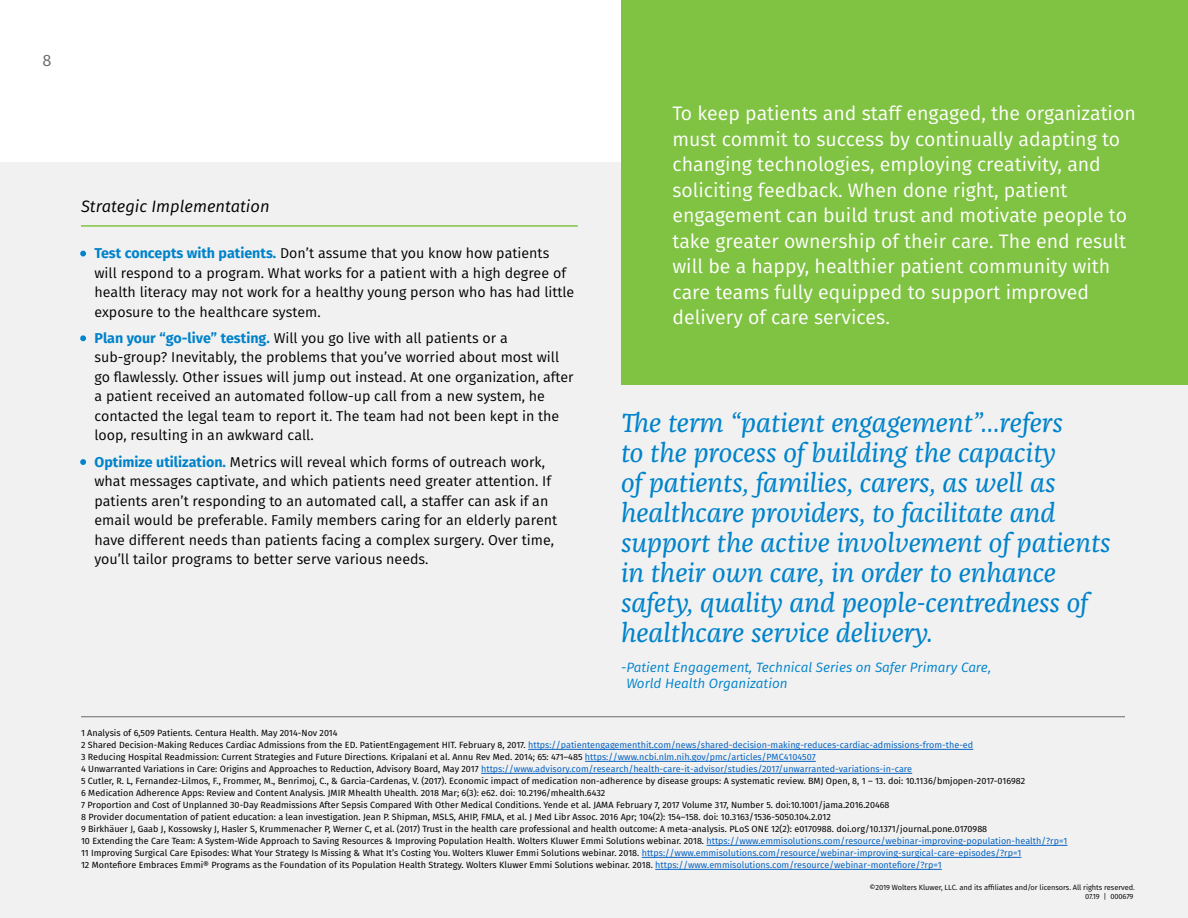
<style>
.page{position:relative;width:1188px;height:918px;background:#fff}
.page>*{position:absolute;margin:0;border:0;box-sizing:border-box;transform-origin:0 0}
.t1{font:italic 27px/30px "Franziska Pro";color:#0083ca}
.t2{font:19.5px/25.5px "Fira Sans";color:#fff}
.t3{font:italic 16.5px "Fira Sans";color:#000}
.t4{font:16.5px "Fira Sans";color:#696a6d}
.t5{font:14.25px/19.5px "Fira Sans";color:#000}
.t6{font:italic 13.5px/16.5px "Fira Sans";color:#0083ca}
.t7{font:9px/12px "Fira Sans";color:#000}
.t8{font:7.5px/9px "Fira Sans";letter-spacing:-.01em;color:#000;text-align:right}
.s1{font-size:13.5px;color:#0083ca}
.s2{font-weight:700;color:#0083ca}
.s3{color:#0563c1}
</style>
<div class="page">
<div style="left:0;top:162px;width:1188px;height:756px;background:#f1f1f2"></div>
<div style="left:621px;top:0;width:567px;height:384px;background:#80c342"></div>
<hr style="left:81px;top:225px;width:497px;height:2px;background:#80c342">
<svg style="left:80px;top:251px;width:6px;height:5px"></svg>
<svg style="left:80px;top:335px;width:6px;height:6px"></svg>
<svg style="left:80px;top:459px;width:6px;height:6px"></svg>
<hr style="left:528px;top:749px;width:445px;height:1px;background:#0563c1">
<hr style="left:585px;top:761px;width:231px;height:1px;background:#0563c1">
<hr style="left:481px;top:773px;width:431px;height:1px;background:#0563c1">
<hr style="left:707px;top:845px;width:361px;height:1px;background:#0563c1">
<hr style="left:642px;top:857px;width:379px;height:1px;background:#0563c1">
<hr style="left:655px;top:869px;width:287px;height:1px;background:#0563c1">
<hr style="left:81px;top:716px;width:1044px;height:1px;background:#696a6d">
<h3 class="t4" style="left:43px;top:48px;width:11px">8</h3>
<p class="t2" style="left:672px;top:100px;width:465px">To keep patients and staff engaged, the organization must commit to success by continually adapting to changing technologies, employing creativity, and soliciting feedback. When done right, patient engagement can build trust and motivate people to take greater ownership of their care. The end result will be a happy, healthier patient community with care teams fully equipped to support improved delivery of care services.</p>
<h3 class="t3" style="left:81px;top:194px;width:190px">Strategic Implementation</h3>
<p class="t5" style="left:94px;top:243px;width:481px;text-indent:-14px"><span class="s1">•</span> <span class="s2">Test concepts with patients.</span> Don’t assume that you know how patients will respond to a program. What works for a patient with a high degree of health literacy may not work for a healthy young person who has had little exposure to the healthcare system.</p>
<p class="t5" style="left:94px;top:328px;width:481px;text-indent:-14px"><span class="s1">•</span> <span class="s2">Plan your “go-live” testing.</span> Will you go live with all patients or a sub-group? Inevitably, the problems that you’ve worried about most will go flawlessly. Other issues will jump out instead. At one organization, after a patient received an automated follow-up call from a new system, he contacted the legal team to report it. The team had not been kept in the loop, resulting in an awkward call.</p>
<p class="t5" style="left:94px;top:452px;width:464px;text-indent:-14px"><span class="s1">•</span> <span class="s2">Optimize utilization.</span> Metrics will reveal which forms of outreach work, what messages captivate, and which patients need greater attention. If patients aren’t responding to an automated call, a staffer can ask if an email would be preferable. Family members caring for an elderly parent have different needs than patients facing a complex surgery. Over time, you’ll tailor programs to better serve various needs.</p>
<p class="t1" style="left:621px;top:408px;width:491px">The term “patient engagement”…refers<br>to the process of building the capacity<br>of patients, families, carers, as well as healthcare providers, to facilitate and support the active involvement of patients in their own care, in order to enhance safety, quality and people-centredness of healthcare service delivery.</p>
<h3 class="t6" style="left:626px;top:659px;width:366px;text-indent:-5px">-Patient Engagement, Technical Series on Safer Primary Care,<br>World Health Organization</h3>
<p class="t7" style="left:81px;top:727px;width:988px">1 Analysis of 6,509 Patients. Centura Health. May 2014-Nov 2014<br>2 Shared Decision-Making Reduces Cardiac Admissions from the ED. PatientEngagement HIT. February 8, 2017. <span class="s3">https://patientengagementhit.com/news/shared-decision-making-reduces-cardiac-admissions-from-the-ed<br></span>3 Reducing Hospital Readmission: Current Strategies and Future Directions. Kripalani et al. Annu Rev Med. 2014; 65: 471–485 <span class="s3">https://www.ncbi.nlm.nih.gov/pmc/articles/PMC4104507<br></span>4 Unwarranted Variations in Care: Origins and Approaches to Reduction, Advisory Board, May 2017 <span class="s3">https://www.advisory.com/research/health-care-it-advisor/studies/2017/unwarranted-variations-in-care<br></span>5 Cutler, R. L, Fernandez-Lilmos, F., Frommer, M., Benrimoj, C., &amp; Garcia-Cardenas, V. (2017). Economic impact of medication non-adherence by disease groups: A systematic review. BMJ Open, 8, 1 – 13. doi: 10.1136/bmjopen-2017-016982<br>6 Medication Adherence Apps: Review and Content Analysis. JMIR Mhealth Uhealth. 2018 Mar; 6(3): e62. doi: 10.2196/mhealth.6432<br>7 Proportion and Cost of Unplanned 30-Day Readmissions After Sepsis Compared With Other Medical Conditions. Yende et al. JAMA February 7, 2017 Volume 317, Number 5. doi:10.1001/jama.2016.20468<br>8 Provider documentation of patient education: a lean investigation. Jean P. Shipman, MSLS, AHIP, FMLA, et al. J Med Libr Assoc. 2016 Apr; 104(2): 154–158. doi: 10.3163/1536-5050.104.2.012<br>9 Birkhäuer J, Gaab J, Kossowsky J, Hasler S, Krummenacher P, Werner C, et al. (2017) Trust in the health care professional and health outcome: A meta-analysis. PLoS ONE 12(2): e0170988. doi.org/10.1371/journal.pone.0170988<br>10 Extending the Care Team: A System-Wide Approach to Saving Resources &amp; Improving Population Health. Wolters Kluwer Emmi Solutions webinar. 2018. <span class="s3">https://www.emmisolutions.com/resource/webinar-improving-population-health/?rp=1<br></span>11 Improving Surgical Care Episodes: What Your Strategy Is Missing &amp; What It’s Costing You. Wolters Kluwer Emmi Solutions webinar. 2018. <span class="s3">https://www.emmisolutions.com/resource/webinar-improving-surgical-care-episodes/?rp=1<br></span>12 Montefiore Embraces Emmi® Programs as the Foundation of its Population Health Strategy. Wolters Kluwer Emmi Solutions webinar. 2018. <span class="s3">https://www.emmisolutions.com/resource/webinar-montefiore/?rp=1</span></p>
<p class="t8" style="left:869px;top:883px;width:267px">©2019 Wolters Kluwer, LLC. and its affiliates and/or licensors. All rights reserved.<br>07.19 | 000679</p>
</div>
